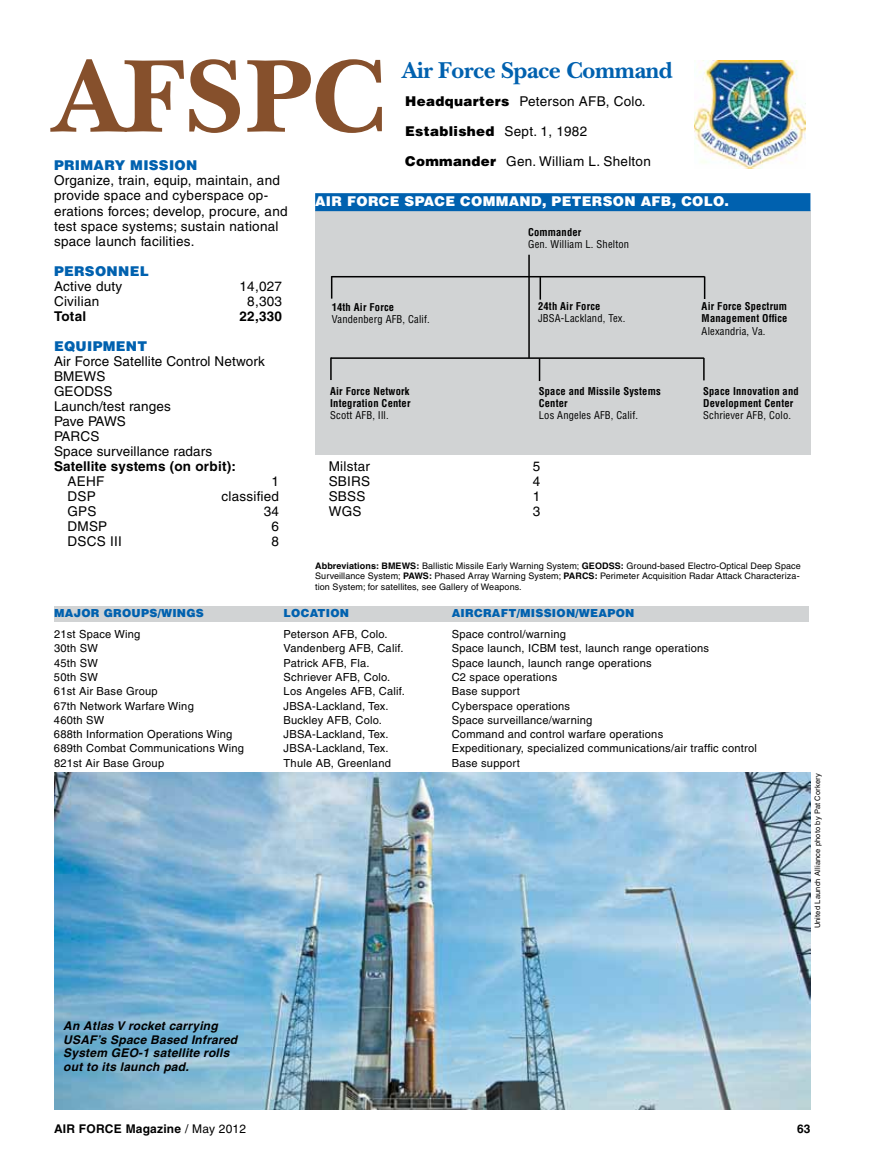
<style>
.page{position:relative;width:878px;height:1175px;background:#fff}
.page>*{position:absolute;margin:0;border:0;box-sizing:border-box;transform-origin:0 0}
.t1{font:700 108px "New Baskerville";letter-spacing:.01em;color:#86502c}
.t2{font:700 24px "New Baskerville";letter-spacing:-.02em;color:#0061af}
.t3{font:13.5px/15px "Helvetica";letter-spacing:.02em;color:#000}
.t4{font:900 13.5px "Helvetica";letter-spacing:.025em;color:#fff}
.t5{font:700 13.5px "Helvetica";letter-spacing:.01em;color:#000}
.t6{font:900 13.5px "Helvetica";letter-spacing:.025em;color:#0061af}
.t7{font:900 13.5px "Helvetica";letter-spacing:.025em;color:#000}
.t8{font:italic 700 12px/13.5px "Helvetica";letter-spacing:.02em;color:#000}
.t9{font:700 12px "Helvetica";letter-spacing:.02em;color:#000}
.t10{font:11.1px "Helvetica";letter-spacing:.02em;color:#000}
.t11{font:900 11.1px "Helvetica";letter-spacing:.025em;color:#0061af}
.t12{font:700 condensed 10.5px/12px "Helvetica";letter-spacing:.015em;color:#000}
.t13{font:condensed 10.5px "Helvetica";letter-spacing:.015em;color:#000}
.t14{font:9px/10.8px "Helvetica";letter-spacing:.01em;color:#000;text-align:justify}
.t15{font:7.5px "Helvetica";letter-spacing:.02em;color:#000}
.s1{font-weight:900}
.s2{font-weight:400}
.s3{font-weight:700}
</style>
<div class="page">
<div style="left:315px;top:210px;width:495px;height:244px;background:#d1d3d4"></div>
<hr style="left:528px;top:255px;width:2px;height:103px;background:#000">
<hr style="left:332px;top:276px;width:372px;height:1px;background:#000">
<div style="left:315px;top:193px;width:495px;height:18px;background:#0061af"></div>
<hr style="left:539px;top:277px;width:2px;height:22px;background:#000">
<hr style="left:703px;top:276px;width:2px;height:23px;background:#000">
<svg style="left:331px;top:276px;width:1px;height:22px"></svg>
<hr style="left:331px;top:357px;width:373px;height:2px;background:#000">
<hr style="left:538px;top:358px;width:2px;height:23px;background:#000">
<svg style="left:703px;top:359px;width:1px;height:21px"></svg>
<hr style="left:330px;top:357px;width:2px;height:23px;background:#000">
<img style="left:694px;top:61px;width:111px;height:108px">
<div style="left:54px;top:606px;width:754px;height:16px;background:#d1d3d4"></div>
<img style="left:54px;top:772px;width:756px;height:337px">
<h1 class="t1" style="left:54px;top:33px;width:333px">AFSPC</h1>
<h2 class="t2" style="left:402px;top:56px;width:272px">Air Force Space Command</h2>
<p class="t3" style="left:405px;top:93px;width:242px"><span class="s1">HEADQUARTERS</span> Peterson AFB, Colo.</p>
<p class="t7" style="left:405px;top:122px;width:183px">ESTABLISHED <span class="s2">Sept. 1, 1982</span></p>
<p class="t3" style="left:405px;top:153px;width:247px"><span class="s1">COMMANDER</span> Gen. William L. Shelton</p>
<p class="t6" style="left:54px;top:157px;width:145px">PRIMARY MISSION</p>
<p class="t3" style="left:54px;top:173px;width:235px">Organize, train, equip, maintain, and provide space and cyberspace op&shy;erations forces; develop, procure, and test space systems; sustain national space launch facilities.</p>
<p class="t6" style="left:54px;top:262px;width:96px">PERSONNEL</p>
<p class="t3" style="left:54px;top:278px;width:70px">Active duty</p>
<p class="t3" style="left:239px;top:278px;width:44px">14,027</p>
<p class="t3" style="left:54px;top:293px;width:47px">Civilian</p>
<p class="t3" style="left:247px;top:293px;width:36px">8,303</p>
<p class="t5" style="left:54px;top:307px;width:34px">Total</p>
<p class="t5" style="left:239px;top:307px;width:44px">22,330</p>
<p class="t6" style="left:54px;top:337px;width:95px">EQUIPMENT</p>
<p class="t3" style="left:54px;top:353px;width:212px">Air Force Satellite Control Network<br>BMEWS<br>GEODSS<br>Launch/test ranges<br>Pave PAWS<br>PARCS<br>Space surveillance radars</p>
<p class="t5" style="left:54px;top:457px;width:183px">Satellite systems (on orbit):</p>
<p class="t3" style="left:67px;top:473px;width:38px">AEHF</p>
<p class="t3" style="left:271px;top:473px;width:9px">1</p>
<p class="t3" style="left:67px;top:488px;width:30px">DSP</p>
<p class="t3" style="left:221px;top:488px;width:59px">classified</p>
<p class="t3" style="left:67px;top:503px;width:31px">GPS</p>
<p class="t3" style="left:264px;top:503px;width:17px">34</p>
<p class="t3" style="left:67px;top:518px;width:41px">DMSP</p>
<p class="t3" style="left:271px;top:518px;width:9px">6</p>
<p class="t3" style="left:67px;top:533px;width:56px">DSCS III</p>
<p class="t3" style="left:271px;top:533px;width:9px">8</p>
<p class="t4" style="left:315px;top:192px;width:337px">AIR FORCE SPACE COMMAND, PETERSON AFB</p>
<p class="t4" style="left:671px;top:192px;width:59px">, COLO.</p>
<p class="t12" style="left:528px;top:226px;width:55px">Commander</p>
<p class="t13" style="left:528px;top:238px;width:103px">Gen. William L. Shelton</p>
<p class="t12" style="left:701px;top:300px;width:87px">Air Force Spectrum<br>Management Office</p>
<p class="t13" style="left:701px;top:324px;width:65px">Alexandria, Va.</p>
<p class="t12" style="left:538px;top:300px;width:64px">24th Air Force</p>
<p class="t13" style="left:538px;top:312px;width:89px">JBSA-Lackland, Tex.</p>
<p class="t12" style="left:331px;top:301px;width:64px">14th Air Force</p>
<p class="t13" style="left:331px;top:313px;width:100px">Vandenberg AFB, Calif.</p>
<p class="t12" style="left:538px;top:384px;width:123px">Space and Missile Systems<br>Center</p>
<p class="t13" style="left:538px;top:408px;width:101px">Los Angeles AFB, Calif.</p>
<p class="t12" style="left:703px;top:384px;width:97px">Space Innovation and<br>Development Center</p>
<p class="t13" style="left:703px;top:408px;width:89px">Schriever AFB, Colo.</p>
<p class="t12" style="left:330px;top:384px;width:82px">Air Force Network<br>Integration Center</p>
<p class="t13" style="left:330px;top:408px;width:60px">Scott AFB, Ill.</p>
<p class="t3" style="left:328px;top:459px;width:43px">Milstar</p>
<p class="t3" style="left:532px;top:459px;width:9px">5</p>
<p class="t3" style="left:328px;top:474px;width:43px">SBIRS</p>
<p class="t3" style="left:532px;top:474px;width:9px">4</p>
<p class="t3" style="left:328px;top:489px;width:38px">SBSS</p>
<p class="t3" style="left:532px;top:489px;width:9px">1</p>
<p class="t3" style="left:328px;top:504px;width:34px">WGS</p>
<p class="t3" style="left:532px;top:504px;width:9px">3</p>
<p class="t14" style="left:315px;top:560px;width:487px"><span class="s3">Abbreviations: BMEWS:</span> Ballistic Missile Early Warning System; <span class="s3">GEODSS:</span> Ground-based Electro-Optical Deep Space Surveillance System; <span class="s3">PAWS:</span> Phased Array Warning System; <span class="s3">PARCS:</span> Perimeter Acquisition Radar Attack Characteriza&shy;tion System; for satellites, see Gallery of Weapons.</p>
<p class="t11" style="left:54px;top:606px;width:125px">MAJOR GROUPS/WINGSL</p>
<p class="t11" style="left:291px;top:606px;width:59px">OCATION</p>
<p class="t11" style="left:451px;top:606px;width:184px">AIRCRAFT/MISSION/WEAPON</p>
<p class="t10" style="left:54px;top:628px;width:88px">21st Space Wing</p>
<p class="t10" style="left:283px;top:628px;width:105px">Peterson AFB, Colo.</p>
<p class="t10" style="left:451px;top:628px;width:116px">Space control/warning</p>
<p class="t10" style="left:54px;top:642px;width:45px">30th SW</p>
<p class="t10" style="left:283px;top:642px;width:121px">Vandenberg AFB, Calif.</p>
<p class="t10" style="left:451px;top:642px;width:259px">Space launch, ICBM test, launch range operations</p>
<p class="t10" style="left:54px;top:656px;width:45px">45th SW</p>
<p class="t10" style="left:283px;top:656px;width:87px">Patrick AFB, Fla.</p>
<p class="t10" style="left:451px;top:656px;width:201px">Space launch, launch range operations</p>
<p class="t10" style="left:54px;top:670px;width:45px">50th SW</p>
<p class="t10" style="left:283px;top:670px;width:108px">Schriever AFB, Colo.</p>
<p class="t10" style="left:451px;top:670px;width:107px">C2 space operations</p>
<p class="t10" style="left:54px;top:685px;width:105px">61st Air Base Group</p>
<p class="t10" style="left:283px;top:685px;width:123px">Los Angeles AFB, Calif.</p>
<p class="t10" style="left:451px;top:685px;width:70px">Base support</p>
<p class="t10" style="left:54px;top:699px;width:141px">67th Network Warfare Wing</p>
<p class="t10" style="left:283px;top:699px;width:107px">JBSA-Lackland, Tex.</p>
<p class="t10" style="left:451px;top:699px;width:120px">Cyberspace operations</p>
<p class="t10" style="left:54px;top:713px;width:52px">460th SW</p>
<p class="t10" style="left:283px;top:713px;width:100px">Buckley AFB, Colo.</p>
<p class="t10" style="left:451px;top:713px;width:142px">Space surveillance/warning</p>
<p class="t10" style="left:54px;top:727px;width:180px">688th Information Operations Wing</p>
<p class="t10" style="left:283px;top:727px;width:107px">JBSA-Lackland, Tex.</p>
<p class="t10" style="left:451px;top:727px;width:213px">Command and control warfare operations</p>
<p class="t10" style="left:54px;top:742px;width:191px">689th Combat Communications Wing</p>
<p class="t10" style="left:283px;top:742px;width:107px">JBSA-Lackland, Tex.</p>
<p class="t10" style="left:451px;top:742px;width:306px">Expeditionary, specialized communications/air traffic control</p>
<p class="t10" style="left:54px;top:756px;width:112px">821st Air Base Group</p>
<p class="t10" style="left:283px;top:756px;width:109px">Thule AB, Greenland</p>
<p class="t10" style="left:451px;top:756px;width:70px">Base support</p>
<p class="t8" style="left:63px;top:1019px;width:175px">An Atlas V rocket carrying<br>USAF’s Space Based Infrared<br>System GEO-1 satellite rolls out to its launch pad.</p>
<p class="t15" style="left:813px;top:928px;width:156px;rotate:-90deg">United Launch Alliance photo by Pat Corkery</p>
<p class="t9" style="left:54px;top:1121px;width:194px">AIR FORCE Magazine <span class="s2">/ May 2012</span></p>
<p class="t9" style="left:797px;top:1121px;width:15px">63</p>
</div>
